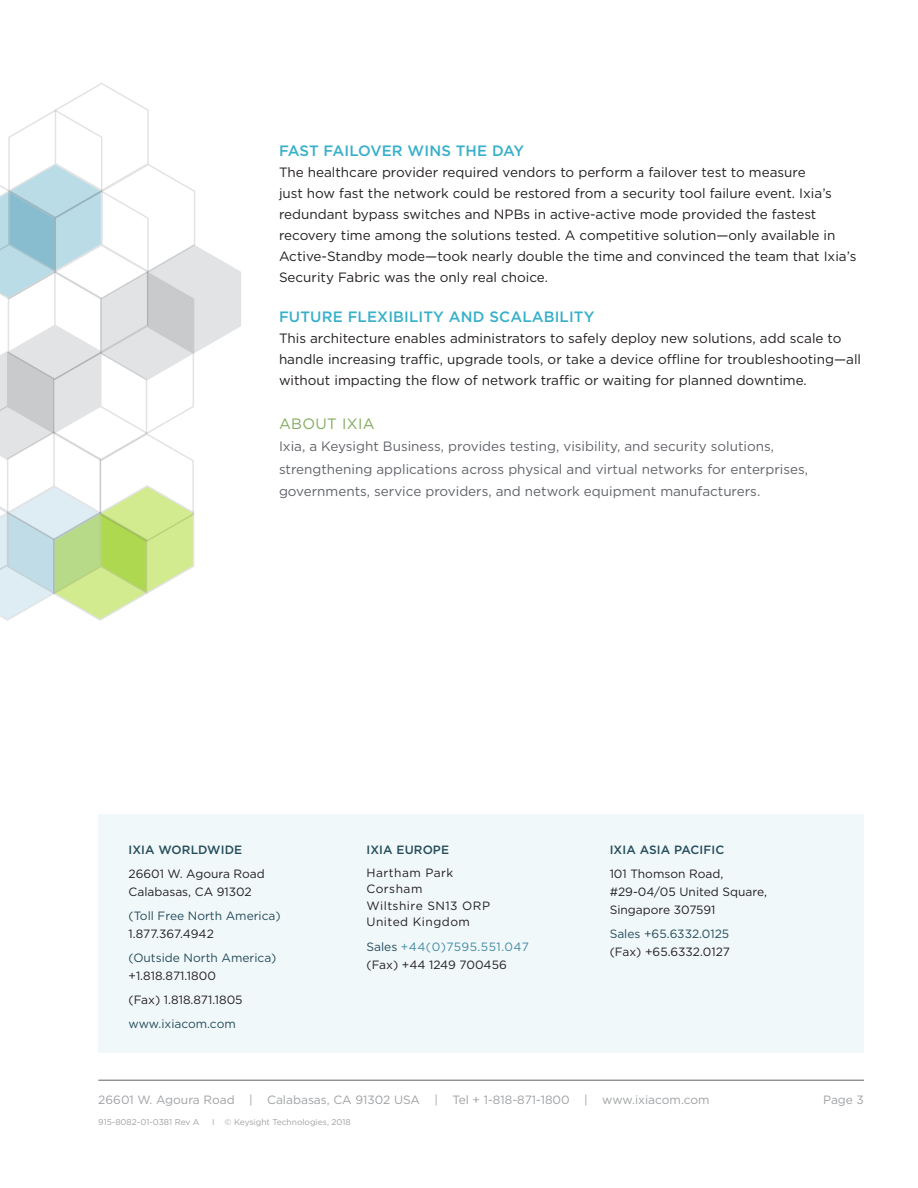
<style>
.page{position:relative;width:918px;height:1188px;background:#fff}
.page>*{position:absolute;margin:0;border:0;box-sizing:border-box;transform-origin:0 0}
.headline_-_level_1{font:500 15px "Gotham";letter-spacing:.01em;color:#37b0c9}
.headline_-_level_2{font:15px "Gotham";letter-spacing:.025em;color:#81ab5d}
.body_copy{font:13.5px/21px "Gotham";color:#231f20}
.body_copy-2{font:13.5px/22.5px "Gotham";color:#606369}
.t1{font:12px/18px "Gotham";color:#231f20}
.t2{font:12px "Gotham";color:#9fa1a4}
.t3{font:12px "Gotham";color:#244c5a}
.t4{font:12px/16.5px "Gotham";letter-spacing:.04em;color:#231f20}
.t5{font:12px/18px "Gotham";color:#458ba4}
.t6{font:500 12px "Gotham";letter-spacing:.01em;color:#244c5a}
.t7{font:8.4px "Gotham";color:#9fa1a4}
.s1{color:#244c5a}
.s2{color:#231f20}
</style>
<div class="page">
<div style="left:98px;top:814px;width:766px;height:238px;background:#f1f8fa"></div>
<hr style="left:98px;top:1080px;width:766px;height:1px;background:#606369">
<svg style="left:0;top:83px;width:241px;height:538px"></svg>
<p class="headline_-_level_1" style="left:279px;top:141px;width:247px">FAST FAILOVER WINS THE DAY</p>
<p class="body_copy" style="left:279px;top:161px;width:579px">The healthcare provider required vendors to perform a failover test to measure<br>just how fast the network could be restored from a security tool failure event. Ixia’s redundant bypass switches and NPBs in active-active mode provided the fastest recovery time among the solutions tested. A competitive solution—only available in Active-Standby mode—took nearly double the time and convinced the team that Ixia’s Security Fabric was the only real choice.</p>
<p class="headline_-_level_1" style="left:279px;top:307px;width:317px">FUTURE FLEXIBILITY AND SCALABILITY</p>
<p class="body_copy" style="left:279px;top:328px;width:584px">This architecture enables administrators to safely deploy new solutions, add scale to handle increasing traffic, upgrade tools, or take a device offline for troubleshooting—all without impacting the flow of network traffic or waiting for planned downtime.</p>
<p class="headline_-_level_2" style="left:279px;top:414px;width:97px">ABOUT IXIA</p>
<p class="body_copy-2" style="left:279px;top:435px;width:531px">Ixia, a Keysight Business, provides testing, visibility, and security solutions, strengthening applications across physical and virtual networks for enterprises, governments, service providers, and network equipment manufacturers.</p>
<p class="t6" style="left:129px;top:842px;width:115px">IXIA WORLDWIDE</p>
<p class="t1" style="left:129px;top:865px;width:138px">26601 W. Agoura Road<br>Calabasas, CA 91302</p>
<p class="t3" style="left:129px;top:908px;width:154px">(Toll Free North America)</p>
<p class="t1" style="left:129px;top:925px;width:87px">1.877.367.4942</p>
<p class="t3" style="left:129px;top:950px;width:150px">(Outside North America)</p>
<p class="t1" style="left:129px;top:964px;width:116px;line-height:24px">+1.818.871.1800 (Fax) 1.818.871.1805</p>
<p class="t3" style="left:129px;top:1016px;width:109px">www.ixiacom.com</p>
<p class="t6" style="left:366px;top:842px;width:84px">IXIA EUROPE</p>
<p class="t4" style="left:366px;top:864px;width:125px">Hartham Park<br>Corsham<br>Wiltshire SN13 ORP<br>United Kingdom</p>
<p class="t5" style="left:366px;top:937px;width:164px"><span class="s1">Sales</span> +44(0)7595.551.047 <span class="s2">(Fax) +44 1249 700456</span></p>
<p class="t6" style="left:610px;top:842px;width:116px">IXIA ASIA PACIFIC</p>
<p class="t1" style="left:610px;top:865px;width:159px">101 Thomson Road, #29-04/05 United Square,<br>Singapore 307591</p>
<p class="t3" style="left:610px;top:926px;width:121px">Sales +65.6332.0125</p>
<p class="t1" style="left:610px;top:943px;width:122px">(Fax) +65.6332.0127</p>
<p class="t2" style="left:98px;top:1092px;width:613px">26601 W. Agoura Road | Calabasas, CA 91302 USA | Tel + 1-818-871-1800 | www.ixiacom.com</p>
<p class="t7" style="left:98px;top:1117px;width:103px">915-8082-01-0381 Rev A</p>
<p class="t7" style="left:212px;top:1117px;width:140px">I © Keysight Technologies, 2018</p>
<p class="t2" style="left:823px;top:1092px;width:42px">Page 3</p>
</div>
